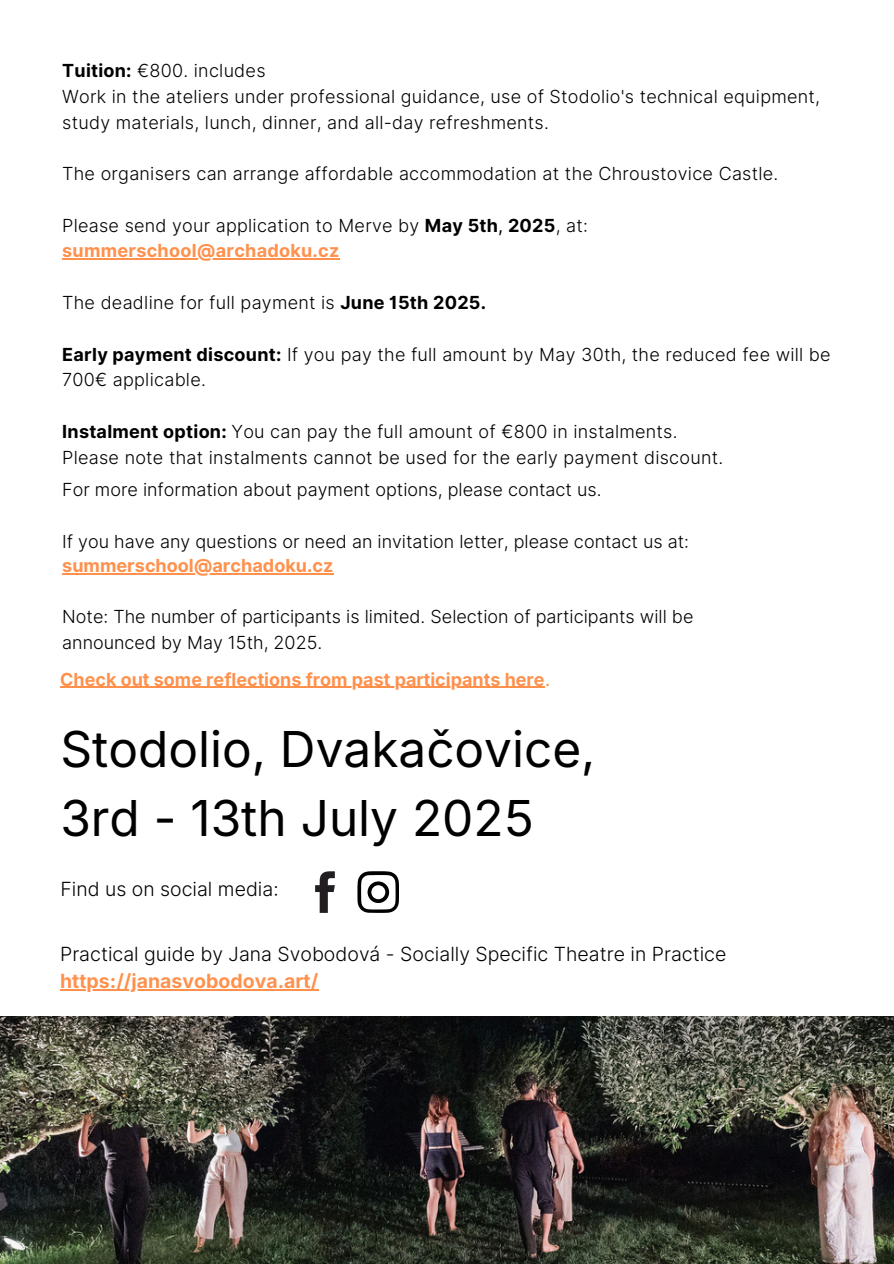
<style>
.page{position:relative;width:894px;height:1264px;background:#fff}
.page>*{position:absolute;margin:0;border:0;box-sizing:border-box;transform-origin:0 0}
.t1{font:49.5px/68.7px "Inter";color:#000}
.t2{font:300 19.5px "Inter";color:#000}
.t3{font:700 19.5px "Inter";color:#ff914d}
.t4{font:300 18px/25.8px "Inter";letter-spacing:.015em;color:#000}
.t5{font:700 18px "Inter";color:#ff914d}
.s1{font-weight:700}
.s2{font-weight:400}
</style>
<div class="page">
<svg style="left:315px;top:871px;width:20px;height:41px"></svg>
<svg style="left:357px;top:871px;width:42px;height:41px"></svg>
<img style="left:0;top:1016px;width:893px;height:247px">
<hr style="left:60px;top:989px;width:258px;height:1px;background:#ff914d">
<hr style="left:62px;top:258px;width:277px;height:1px;background:#ff914d">
<hr style="left:62px;top:573px;width:271px;height:1px;background:#ff914d">
<hr style="left:60px;top:686px;width:485px;height:1px;background:#ff914d">
<p class="t4" style="left:62px;top:57px;width:205px"><span class="s1">Tuition:</span> €800. includes</p>
<p class="t4" style="left:62px;top:83px;width:759px">Work in the ateliers under professional guidance, use of Stodolio's technical equipment, study materials, lunch, dinner, and all-day refreshments.</p>
<p class="t4" style="left:62px;top:161px;width:717px">The organisers can arrange affordable accommodation at the Chroustovice Castle.</p>
<p class="t4" style="left:62px;top:213px;width:527px">Please send your application to Merve by <span class="s1">May 5th</span><span class="s2">,</span> <span class="s1">2025</span>, at:</p>
<p class="t5" style="left:62px;top:240px;width:278px">summerschool@archadoku.cz</p>
<p class="t4" style="left:62px;top:289px;width:425px">The deadline for full payment is <span class="s1">June 15th 2025.</span></p>
<p class="t4" style="left:62px;top:341px;width:769px"><span class="s1">Early payment discount:</span> If you pay the full amount by May 30th, the reduced fee will be</p>
<p class="t4" style="left:62px;top:367px;width:145px">700€ applicable.</p>
<p class="t4" style="left:62px;top:419px;width:616px"><span class="s1">Instalment option:</span> You can pay the full amount of €800 in instalments.</p>
<p class="t4" style="left:62px;top:444px;width:662px">Please note that instalments cannot be used for the early payment discount.</p>
<p class="t4" style="left:62px;top:476px;width:540px">For more information about payment options, please contact us.</p>
<p class="t4" style="left:62px;top:528px;width:628px">If you have any questions or need an invitation letter, please contact us at:</p>
<p class="t5" style="left:62px;top:555px;width:272px">summerschool@archadoku.cz</p>
<p class="t4" style="left:62px;top:603px;width:632px">Note: The number of participants is limited. Selection of participants will be announced by May 15th, 2025.</p>
<h1 class="t5" style="left:60px;top:668px;width:491px">Check out some reflections from past participants here<span class="s2">.</span></h1>
<p class="t1" style="left:60px;top:715px;width:536px">Stodolio, Dvakačovice,<br>3rd - 13th July 2025</p>
<p class="t2" style="left:60px;top:877px;width:219px">Find us on social media:</p>
<p class="t2" style="left:60px;top:942px;width:667px">Practical guide by Jana Svobodová - Socially Specific Theatre in Practice</p>
<p class="t3" style="left:60px;top:969px;width:259px">https://janasvobodova.art/</p>
</div>
